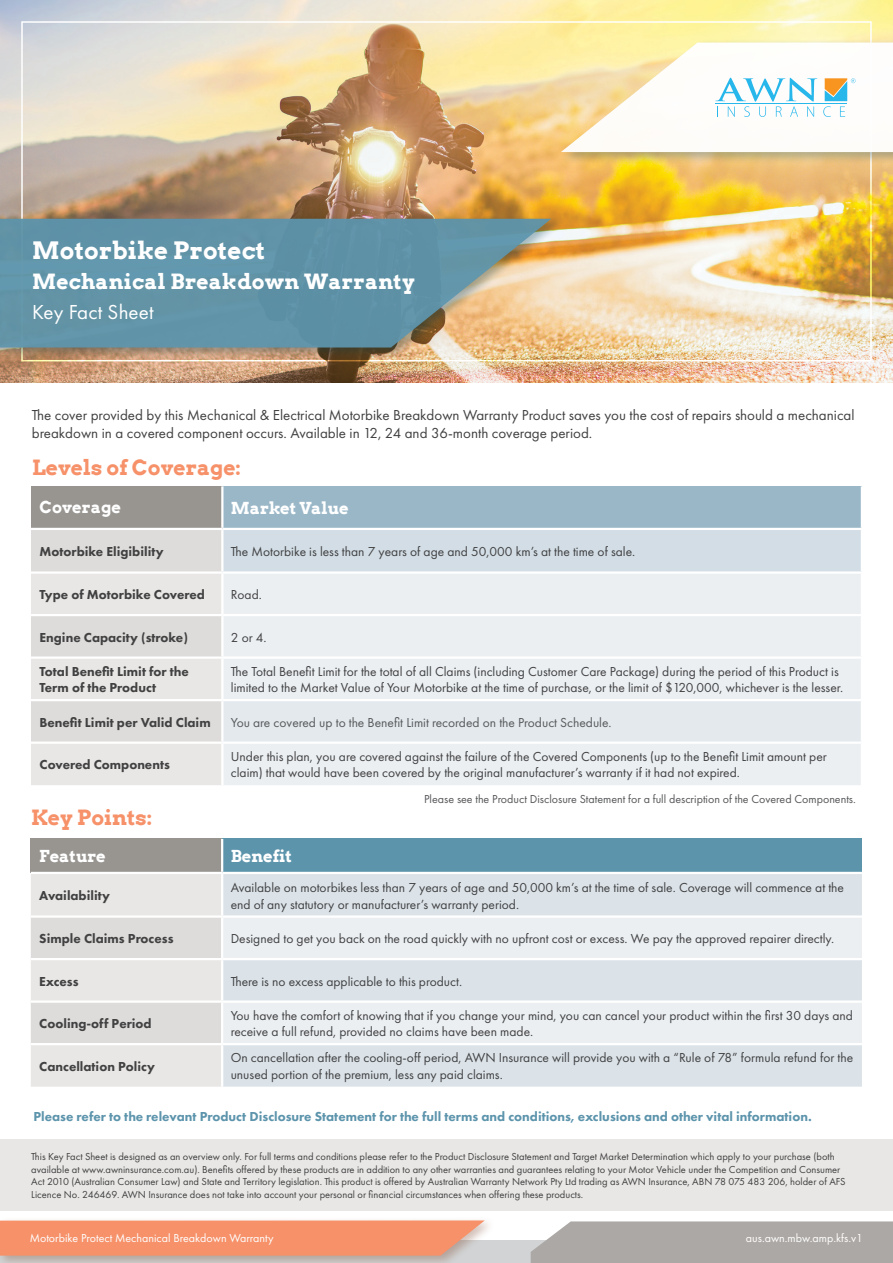
<style>
.page{position:relative;width:893px;height:1263px;background:#fff}
.page>*{position:absolute;margin:0;border:0;box-sizing:border-box;transform-origin:0 0}
.t1{font:700 24px "Arvo";letter-spacing:.01em;color:#fff}
.t2{font:700 21px "Arvo";color:#f69169}
.t3{font:700 21px "Arvo";letter-spacing:.01em;color:#fff}
.t4{font:21px "Futura PT";letter-spacing:.01em;color:#fff}
.Component_Column_Title{font:700 16.5px "Arvo";color:#fff}
.t5{font:15px/18px "Futura PT";color:#414142}
.Component_Claim_Limit{font:13.5px/16.2px "Futura PT";color:#414142}
.Body_text_futura{font:13.5px/16.2px "Futura PT";color:#414142}
.Body_text_futura-2{font:800 13.5px/16.2px "Futura PT";color:#414142}
.t6{font:800 13.5px "Futura PT";color:#5c94ac}
.Qualifying_Vehicles{font:13.5px "Futura PT";color:#414142}
.Body_text_futura-3{font:13.5px "Futura PT";color:#58595b}
.Component_Name{font:800 13.5px "Futura PT";color:#414142}
.Qualifying_Vehicles-2{font:800 13.5px "Futura PT";color:#414142}
.Body_text_futura-4{font:12px "Futura PT";color:#565759}
.t7{font:12px "Futura PT";color:#fff}
.t8{font:10.5px/12.6px "Futura PT";color:#414142}
</style>
<div class="page">
<img style="left:0;top:0;width:893px;height:383px">
<div style="left:0;top:1241px;width:893px;height:22px;background:#d1d3d4"></div>
<div style="left:531px;top:1221px;width:362px;height:42px;background:#aca8a5"></div>
<div style="left:0;top:1139px;width:893px;height:72px;background:#e8e7e5"></div>
<div style="left:31px;top:486px;width:191px;height:43px;background:#989591"></div>
<div style="left:222px;top:486px;width:640px;height:43px;background:#9ab7c8"></div>
<div style="left:222px;top:529px;width:640px;height:43px;background:#d2dde5"></div>
<svg style="left:31px;top:530px;width:190px;height:255px;background:#e3e1df"></svg>
<div style="left:223px;top:574px;width:638px;height:211px;background:#ebeff2"></div>
<div style="left:222px;top:700px;width:640px;height:43px;background:#e3e9ed"></div>
<hr style="left:221px;top:486px;width:2px;height:42px;background:#fff">
<hr style="left:861px;top:486px;width:2px;height:42px;background:#fff">
<hr style="left:221px;top:530px;width:2px;height:41px;background:#fff">
<hr style="left:861px;top:530px;width:2px;height:41px;background:#fff">
<hr style="left:31px;top:571px;width:191px;height:3px;background:#fff">
<hr style="left:222px;top:571px;width:641px;height:3px;background:#fff">
<hr style="left:221px;top:701px;width:2px;height:40px;background:#fff">
<hr style="left:861px;top:701px;width:2px;height:40px;background:#fff">
<hr style="left:31px;top:528px;width:191px;height:2px;background:#fff">
<hr style="left:222px;top:528px;width:641px;height:2px;background:#fff">
<hr style="left:222px;top:656px;width:641px;height:3px;background:#fff">
<hr style="left:222px;top:741px;width:641px;height:3px;background:#fff">
<hr style="left:31px;top:656px;width:191px;height:3px;background:#fff">
<hr style="left:31px;top:741px;width:191px;height:3px;background:#fff">
<hr style="left:31px;top:614px;width:191px;height:2px;background:#fff">
<hr style="left:222px;top:614px;width:641px;height:2px;background:#fff">
<hr style="left:31px;top:699px;width:191px;height:2px;background:#fff">
<hr style="left:222px;top:699px;width:641px;height:2px;background:#fff">
<div style="left:31px;top:839px;width:191px;height:34px;background:#989591"></div>
<div style="left:222px;top:839px;width:640px;height:34px;background:#5c94ac"></div>
<div style="left:223px;top:874px;width:639px;height:213px;background:#dbe3e9"></div>
<svg style="left:31px;top:874px;width:190px;height:213px;background:#e4e2e0"></svg>
<svg style="left:223px;top:918px;width:639px;height:125px;background:#e5ebef"></svg>
<hr style="left:221px;top:839px;width:2px;height:33px;background:#fff">
<hr style="left:31px;top:915px;width:191px;height:3px;background:#fff">
<hr style="left:222px;top:915px;width:640px;height:3px;background:#fff">
<hr style="left:31px;top:1000px;width:191px;height:3px;background:#fff">
<hr style="left:222px;top:1000px;width:640px;height:3px;background:#fff">
<hr style="left:31px;top:1043px;width:191px;height:2px;background:#fff">
<hr style="left:222px;top:1043px;width:640px;height:2px;background:#fff">
<hr style="left:31px;top:958px;width:191px;height:2px;background:#fff">
<hr style="left:222px;top:958px;width:640px;height:2px;background:#fff">
<hr style="left:31px;top:872px;width:191px;height:2px;background:#fff">
<hr style="left:222px;top:872px;width:640px;height:2px;background:#fff">
<div style="left:0;top:1216px;width:496px;height:47px;background:#814a32;opacity:.35"></div>
<svg style="left:0;top:1220px;width:485px;height:35px;background:#f4956f"></svg>
<div style="left:558px;top:39px;width:335px;height:125px;background:#275d69;opacity:.35"></div>
<div style="left:0;top:215px;width:562px;height:145px;background:#003a4a;opacity:.35"></div>
<svg style="left:0;top:219px;width:551px;height:128px;background:#7298a3"></svg>
<svg style="left:561px;top:43px;width:332px;height:109px"></svg>
<hr style="left:715px;top:103px;width:132px;height:1px;background:#27b7eb">
<p class="t1" style="left:32px;top:236px;width:235px">Motorbike Protect</p>
<p class="t3" style="left:32px;top:269px;width:384px">Mechanical Breakdown Warranty</p>
<p class="t4" style="left:32px;top:300px;width:123px">Key Fact Sheet</p>
<p class="t5" style="left:32px;top:406px;width:824px">The cover provided by this Mechanical &amp; Electrical Motorbike Breakdown Warranty Product saves you the cost of repairs should a mechanical breakdown in a covered component occurs. Available in 12, 24 and 36-month coverage period.</p>
<p class="t2" style="left:32px;top:454px;width:211px">Levels of Coverage:</p>
<p class="Component_Column_Title" style="left:40px;top:497px;width:83px">Coverage</p>
<p class="Component_Column_Title" style="left:231px;top:498px;width:119px">Market Value</p>
<p class="Qualifying_Vehicles-2" style="left:40px;top:543px;width:126px">Motorbike Eligibility</p>
<p class="Qualifying_Vehicles" style="left:231px;top:544px;width:406px">The Motorbike is less than 7 years of age and 50,000 km’s at the time of sale.</p>
<p class="Body_text_futura-2" style="left:40px;top:586px;width:167px">Type of Motorbike Covered</p>
<p class="Body_text_futura" style="left:231px;top:586px;width:32px">Road.</p>
<p class="Component_Name" style="left:40px;top:628px;width:150px">Engine Capacity (stroke)</p>
<p class="Component_Claim_Limit" style="left:231px;top:629px;width:37px">2 or 4.</p>
<p class="Body_text_futura-2" style="left:40px;top:663px;width:151px">Total Benefit Limit for the<br>Term of the Product</p>
<p class="Body_text_futura" style="left:231px;top:663px;width:614px">The Total Benefit Limit for the total of all Claims (including Customer Care Package) during the period of this Product is limited to the Market Value of Your Motorbike at the time of purchase, or the limit of $120,000, whichever is the lesser.</p>
<p class="Body_text_futura-2" style="left:40px;top:714px;width:173px">Benefit Limit per Valid Claim</p>
<p class="Body_text_futura-3" style="left:231px;top:714px;width:382px">You are covered up to the Benefit Limit recorded on the Product Schedule.</p>
<p class="Body_text_futura-2" style="left:40px;top:756px;width:132px">Covered Components</p>
<p class="Body_text_futura" style="left:231px;top:748px;width:597px">Under this plan, you are covered against the failure of the Covered Components (up to the Benefit Limit amount per claim) that would have been covered by the original manufacturer’s warranty if it had not expired.</p>
<p class="Body_text_futura-4" style="left:424px;top:792px;width:433px">Please see the Product Disclosure Statement for a full description of the Covered Components.</p>
<p class="t2" style="left:31px;top:804px;width:123px">Key Points:</p>
<p class="Component_Column_Title" style="left:39px;top:845px;width:68px">Feature</p>
<p class="Component_Column_Title" style="left:231px;top:845px;width:63px">Benefit</p>
<p class="Body_text_futura-2" style="left:39px;top:888px;width:72px">Availability</p>
<p class="Component_Claim_Limit" style="left:231px;top:880px;width:615px">Available on motorbikes less than 7 years of age and 50,000 km’s at the time of sale. Coverage will commence at the end of any statutory or manufacturer’s warranty period.</p>
<p class="Body_text_futura-2" style="left:39px;top:930px;width:136px">Simple Claims Process</p>
<p class="Component_Claim_Limit" style="left:231px;top:930px;width:605px">Designed to get you back on the road quickly with no upfront cost or excess. We pay the approved repairer directly.</p>
<p class="Body_text_futura-2" style="left:39px;top:973px;width:41px">Excess</p>
<p class="Component_Claim_Limit" style="left:231px;top:973px;width:233px">There is no excess applicable to this product.</p>
<p class="Body_text_futura-2" style="left:39px;top:1015px;width:114px">Cooling-off Period</p>
<p class="Component_Claim_Limit" style="left:231px;top:1007px;width:624px">You have the comfort of knowing that if you change your mind, you can cancel your product within the first 30 days and receive a full refund, provided no claims have been made.</p>
<p class="Body_text_futura-2" style="left:39px;top:1058px;width:117px">Cancellation Policy</p>
<p class="Component_Claim_Limit" style="left:231px;top:1050px;width:624px">On cancellation after the cooling-off period, AWN Insurance will provide you with a “Rule of 78” formula refund for the unused portion of the premium, less any paid claims.</p>
<p class="t6" style="left:34px;top:1107px;width:780px">Please refer to the relevant Product Disclosure Statement for the full terms and conditions, exclusions and other vital information.</p>
<p class="t8" style="left:31px;top:1150px;width:816px">This Key Fact Sheet is designed as an overview only. For full terms and conditions please refer to the Product Disclosure Statement and Target Market Determination which apply to your purchase (both available at www.awninsurance.com.au). Benefits offered by these products are in addition to any other warranties and guarantees relating to your Motor Vehicle under the Competition and Consumer Act 2010 (Australian Consumer Law) and State and Territory legislation. This product is offered by Australian Warranty Network Pty Ltd trading as AWN Insurance, ABN 78 075 483 206, holder of AFS Licence No. 246469. AWN Insurance does not take into account your personal or financial circumstances when offering these products.</p>
<p class="t7" style="left:30px;top:1230px;width:245px">Motorbike Protect Mechanical Breakdown Warranty</p>
<p class="t7" style="left:746px;top:1230px;width:119px">aus.awn.mbw.amp.kfs.v1</p>
</div>
